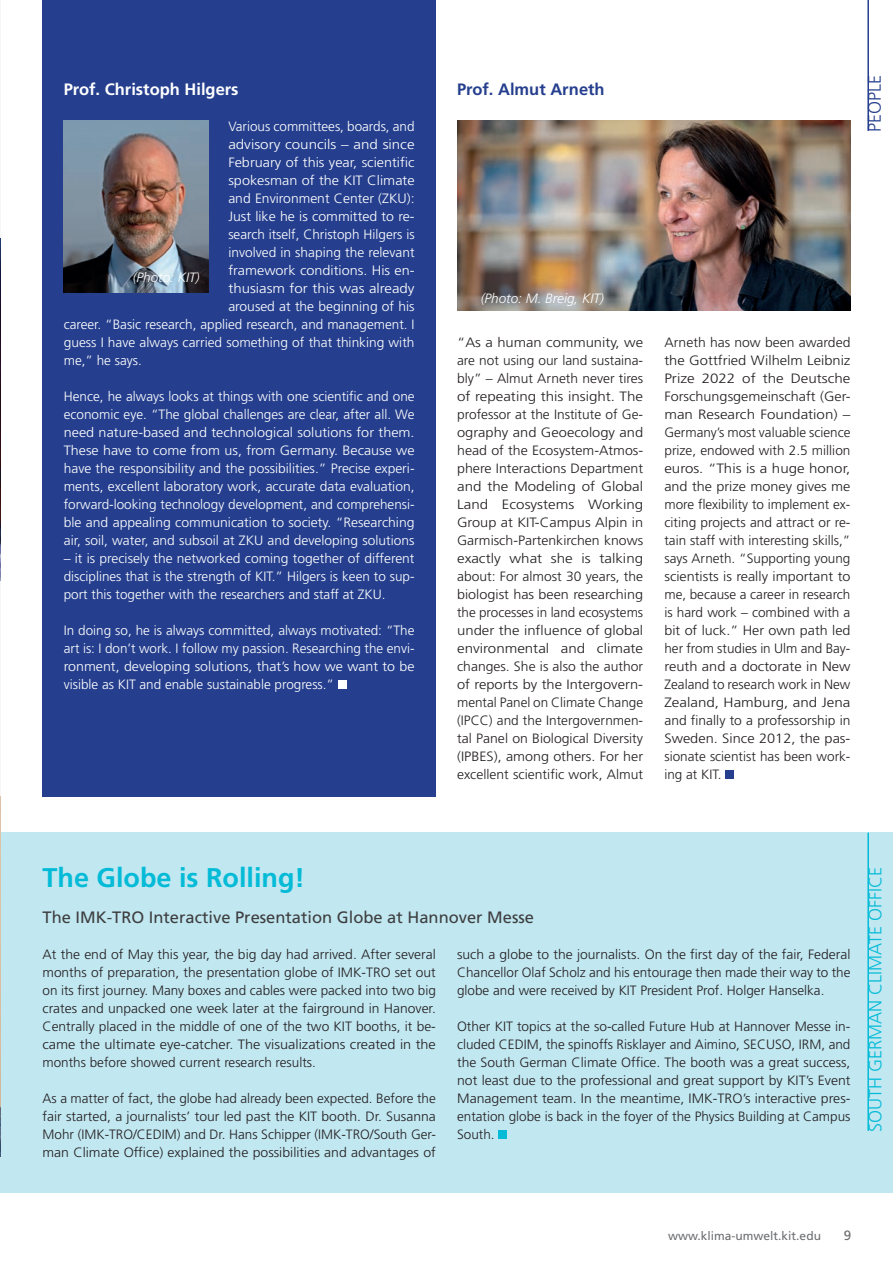
<style>
.page{position:relative;width:893px;height:1263px;background:#fff}
.page>*{position:absolute;margin:0;border:0;box-sizing:border-box;transform-origin:0 0}
.t1{font:700 27px "Frutiger LT Std";color:#03bbd7}
.t2{font:300 18px "Frutiger LT Std";color:#03bbd7}
.t3{font:300 18px "Frutiger LT Std";color:#253f8e}
.t4{font:16.5px "Frutiger LT Std";color:#3e3e3f}
.t5{font:700 16.5px "Frutiger LT Std";color:#fff}
.t6{font:700 16.5px "Frutiger LT Std";color:#253f8e}
.t7{font:300 13.5px/18px "Frutiger LT Std";color:#231f20;text-align:justify}
.t8{font:300 13.5px/18px "Frutiger LT Std";color:#fff;text-align:justify}
.t9{font:300 13.5px/18px "Frutiger LT Std";color:#231f20;text-align:justify;scale:1.1 1}
.t10{font:300 13.5px "Frutiger LT Std";color:#fff;scale:1.07 1}
.t11{font:italic 300 13.5px "Frutiger LT Std";color:#fff}
.t12{font:300 13.5px "Frutiger LT Std";color:#fff;scale:1.05 1}
.t13{font:300 13.5px "Frutiger LT Std";color:#fff;scale:1.12 1}
.t14{font:300 13.5px "Frutiger LT Std";color:#fff;scale:1.11 1}
.t15{font:13.5px "Frutiger LT Std";color:#6c6d70}
.t16{font:12px "Frutiger LT Std";color:#6c6d70}
</style>
<div class="page">
<hr style="left:867px;top:0;width:2px;height:131px;background:#253f8e">
<div style="left:43px;top:0;width:393px;height:796px;background:#253f8e"></div>
<div style="left:0;top:833px;width:893px;height:360px;background:#c1e7f1"></div>
<hr style="left:867px;top:833px;width:2px;height:298px;background:#03bbd7">
<div style="left:338px;top:680px;width:8px;height:9px;background:#fff"></div>
<div style="left:498px;top:1130px;width:9px;height:9px;background:#03bbd7"></div>
<div style="left:725px;top:770px;width:9px;height:9px;background:#253f8e"></div>
<img style="left:457px;top:120px;width:393px;height:191px">
<img style="left:64px;top:120px;width:144px;height:173px">
<img style="left:0;top:238px;width:1px;height:343px">
<img style="left:0;top:796px;width:1px;height:361px">
<p class="t5" style="left:64px;top:79px;width:176px">Prof. Christoph Hilgers</p>
<p class="t8" style="left:228px;top:117px;width:188px">Various committees, boards, and</p>
<p class="t13" style="left:228px;top:136px;width:168px">advisory councils – and since</p>
<p class="t10" style="left:228px;top:154px;width:176px">February of this year, scientific</p>
<p class="t10" style="left:228px;top:172px;width:176px">spokesman of the KIT Climate</p>
<p class="t8" style="left:228px;top:189px;width:188px">and Environment Center (ZKU):</p>
<p class="t12" style="left:228px;top:208px;width:179px">Just like he is committed to re-</p>
<p class="t8" style="left:228px;top:225px;width:188px">search itself, Christoph Hilgers is</p>
<p class="t8" style="left:228px;top:243px;width:188px">involved in shaping the relevant</p>
<p class="t10" style="left:228px;top:262px;width:176px">framework conditions. His en-</p>
<p class="t14" style="left:228px;top:280px;width:169px">thusiasm for this was already</p>
<p class="t8" style="left:228px;top:297px;width:188px">aroused at the beginning of his</p>
<p class="t8" style="left:64px;top:315px;width:352px">career. “Basic research, applied research, and management. I</p>
<p class="t8" style="left:64px;top:333px;width:352px">guess I have always carried something of that thinking with</p>
<p class="t8" style="left:64px;top:351px;width:80px">me,” he says.</p>
<p class="t8" style="left:64px;top:387px;width:352px">Hence, he always looks at things with one scientific and one economic eye. “The global challenges are clear, after all. We need nature-based and technological solutions for them.<br>These have to come from us, from Germany. Because we have the responsibility and the possibilities.” Precise experi&shy;ments, excellent laboratory work, accurate data evaluation, forward-looking technology development, and comprehensi&shy;ble and appealing communication to society. “Researching air, soil, water, and subsoil at ZKU and developing solutions</p>
<p class="t8" style="left:64px;top:549px;width:352px">– it is precisely the networked coming together of different disciplines that is the strength of KIT.” Hilgers is keen to sup&shy;port this together with the researchers and staff at ZKU.</p>
<p class="t8" style="left:64px;top:621px;width:352px">In doing so, he is always committed, always motivated: “The art is: I don’t work. I follow my passion. Researching the envi&shy;ronment, developing solutions, that’s how we want to be visible as KIT and enable sustainable progress.”</p>
<p class="t11" style="left:133px;top:270px;width:68px">(Photo: KIT)</p>
<p class="t6" style="left:457px;top:79px;width:149px">Prof. Almut Arneth</p>
<h2 class="t3" style="left:865px;top:132px;width:58px;rotate:-90deg">PEOPLE</h2>
<p class="t11" style="left:481px;top:291px;width:125px">(Photo: M. Breig, KIT)</p>
<p class="t9" style="left:457px;top:333px;width:171px">“As a human community, we are not using our land sustaina&shy;bly” – Almut Arneth never tires of repeating this insight. The professor at the Institute of Ge&shy;ography and Geoecology and head of the Ecosystem-Atmos&shy;phere Interactions Department and the Modeling of Global Land Ecosystems Working Group at KIT-Campus Alpin in Garmisch-Partenkirchen knows exactly what she is talking about: For almost 30 years, the biologist has been researching the processes in land ecosystems under the influence of global environmental and climate changes. She is also the author of reports by the Intergovern&shy;mental Panel on Climate Change (IPCC) and the Intergovernmen&shy;tal Panel on Biological Diversity (IPBES), among others. For her excellent scientific work, Almut</p>
<p class="t7" style="left:664px;top:333px;width:188px">Arneth has now been awarded the Gottfried Wilhelm Leibniz Prize 2022 of the Deutsche Forschungsgemeinschaft (Ger&shy;man Research Foundation) – Germany’s most valuable science prize, endowed with 2.5 million euros. “This is a huge honor, and the prize money gives me more flexibility to implement ex&shy;citing projects and attract or re&shy;tain staff with interesting skills,” says Arneth. “Supporting young scientists is really important to me, because a career in research is hard work – combined with a bit of luck.” Her own path led her from studies in Ulm and Bay&shy;reuth and a doctorate in New Zealand to research work in New Zealand, Hamburg, and Jena and finally to a professorship in Sweden. Since 2012, the pas&shy;sionate scientist has been work&shy;ing at KIT.</p>
<h1 class="t1" style="left:43px;top:861px;width:264px">The Globe is Rolling!</h1>
<p class="t4" style="left:43px;top:907px;width:493px">The IMK-TRO Interactive Presentation Globe at Hannover Messe</p>
<p class="t7" style="left:43px;top:945px;width:395px">At the end of May this year, the big day had arrived. After several months of preparation, the presentation globe of IMK-TRO set out on its first journey. Many boxes and cables were packed into two big crates and unpacked one week later at the fairground in Hanover.<br>Centrally placed in the middle of one of the two KIT booths, it be&shy;came the ultimate eye-catcher. The visualizations created in the months before showed current research results.</p>
<p class="t7" style="left:43px;top:1089px;width:395px">As a matter of fact, the globe had already been expected. Before the fair started, a journalists’ tour led past the KIT booth. Dr. Susanna Mohr (IMK-TRO/CEDIM) and Dr. Hans Schipper (IMK-TRO/South Ger&shy;man Climate Office) explained the possibilities and advantages of</p>
<p class="t7" style="left:457px;top:945px;width:395px">such a globe to the journalists. On the first day of the fair, Federal Chancellor Olaf Scholz and his entourage then made their way to the globe and were received by KIT President Prof. Holger Hanselka.</p>
<p class="t7" style="left:457px;top:1017px;width:395px">Other KIT topics at the so-called Future Hub at Hannover Messe in&shy;cluded CEDIM, the spinoffs Risklayer and Aimino, SECUSO, IRM, and the South German Climate Office. The booth was a great success, not least due to the professional and great support by KIT’s Event Management team. In the meantime, IMK-TRO’s interactive pres&shy;entation globe is back in the foyer of the Physics Building at Campus South.</p>
<h2 class="t2" style="left:865px;top:1132px;width:266px;rotate:-90deg">SOUTH GERMAN CLIMATE OFFICE</h2>
<p class="t16" style="left:668px;top:1228px;width:154px">www.klima-umwelt.kit.edu</p>
<p class="t15" style="left:844px;top:1227px;width:9px">9</p>
</div>
